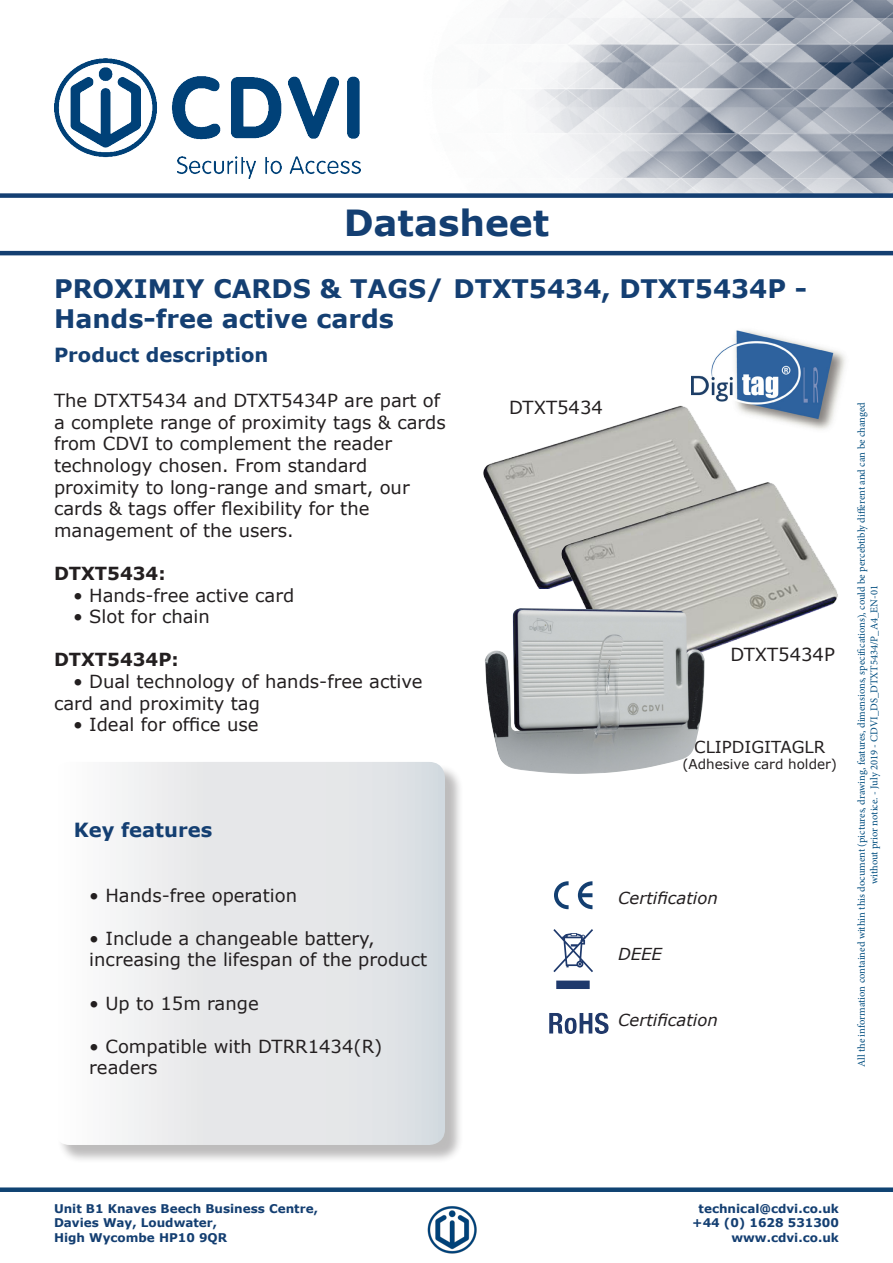
<style>
.page{position:relative;width:893px;height:1263px;background:#fff}
.page>*{position:absolute;margin:0;border:0;box-sizing:border-box;transform-origin:0 0}
.t1{font:700 36px "Verdana";color:#143f72}
.t2{font:700 25.5px/30.6px "Verdana";color:#143f72}
.t3{font:700 19.5px "Verdana";color:#143f72}
.t4{font:18px/21.6px "Verdana";color:#231f20}
.t5{font:700 18px "Verdana";color:#231f20}
.t6{font:italic 16.5px "Verdana";color:#231f20}
.t7{font:16.5px "Verdana";color:#231f20}
.t8{font:13.5px "Verdana";color:#231f20}
.t9{font:700 12px "Verdana";color:#143f72}
.t10{font:10.5px/12.6px "Minion Pro";color:#014d7f;text-align:center}
</style>
<div class="page">
<img style="left:735px;top:330px;width:110px;height:82px">
<img style="left:360px;top:0;width:533px;height:193px">
<div style="left:0;top:193px;width:893px;height:5px;background:#143f72"></div>
<div style="left:0;top:1187px;width:893px;height:5px;background:#0f4372"></div>
<hr style="left:0;top:251px;width:893px;height:4px;background:#143f71">
<img style="left:54px;top:59px;width:306px;height:119px">
<img style="left:483px;top:340px;width:267px;height:249px">
<img style="left:427px;top:1206px;width:50px;height:48px">
<svg style="left:578px;top:881px;width:14px;height:28px"></svg>
<svg style="left:554px;top:881px;width:15px;height:28px"></svg>
<svg style="left:553px;top:929px;width:40px;height:60px"></svg>
<img style="left:549px;top:1012px;width:60px;height:22px">
<div style="left:56px;top:764px;width:408px;height:399px;background:#231f20;opacity:.3"></div>
<svg style="left:56px;top:762px;width:389px;height:383px"></svg>
<img style="left:560px;top:412px;width:278px;height:239px">
<img style="left:485px;top:608px;width:220px;height:166px">
<p class="t1" style="left:344px;top:199px;width:207px">Datasheet</p>
<p class="t2" style="left:54px;top:273px;width:754px">PROXIMIY CARDS &amp; TAGS/ DTXT5434, DTXT5434P -<br>Hands-free active cards</p>
<p class="t3" style="left:54px;top:342px;width:216px">Product description</p>
<p class="t4" style="left:54px;top:390px;width:393px">The DTXT5434 and DTXT5434P are part of a complete range of proximity tags &amp; cards from CDVI to complement the reader</p>
<p class="t4" style="left:54px;top:455px;width:315px">technology chosen. From standard</p>
<p class="t4" style="left:54px;top:476px;width:357px">proximity to long-range and smart, our cards &amp; tags offer flexibility for the</p>
<p class="t4" style="left:54px;top:520px;width:241px">management of the users.</p>
<p class="t5" style="left:54px;top:562px;width:113px">DTXT5434:</p>
<p class="t4" style="left:73px;top:584px;width:223px">• Hands-free active card</p>
<p class="t4" style="left:73px;top:606px;width:138px">• Slot for chain</p>
<p class="t5" style="left:54px;top:648px;width:126px">DTXT5434P:</p>
<p class="t4" style="left:54px;top:671px;width:370px;text-indent:19px">• Dual technology of hands-free active card and proximity tag</p>
<p class="t4" style="left:73px;top:714px;width:187px">• Ideal for office use</p>
<p class="t3" style="left:74px;top:817px;width:140px">Key features</p>
<p class="t4" style="left:89px;top:884px;width:209px">• Hands-free operation</p>
<p class="t4" style="left:89px;top:928px;width:287px">• Include a changeable battery,</p>
<p class="t4" style="left:89px;top:949px;width:339px">increasing the lifespan of the product</p>
<p class="t4" style="left:89px;top:992px;width:171px">• Up to 15m range</p>
<p class="t4" style="left:89px;top:1036px;width:295px">• Compatible with DTRR1434(R)</p>
<p class="t4" style="left:89px;top:1057px;width:70px">readers</p>
<p class="t4" style="left:509px;top:396px;width:95px">DTXT5434</p>
<p class="t4" style="left:730px;top:644px;width:106px">DTXT5434P</p>
<p class="t7" style="left:694px;top:736px;width:132px">CLIPDIGITAGLR</p>
<p class="t8" style="left:682px;top:755px;width:156px">(Adhesive card holder)</p>
<p class="t6" style="left:618px;top:887px;width:101px">Certification</p>
<p class="t6" style="left:618px;top:944px;width:45px">DEEE</p>
<p class="t6" style="left:618px;top:1010px;width:101px">Certification</p>
<p class="t10" style="left:855px;top:1067px;width:667px;rotate:-90deg">All the information contained within this document (pictures, drawing, features, dimensions, specifications), could be percebtibly different and can be changed without prior notice. - July 2019 - CDVI_DS_DTXT5434/P_A4_EN-01</p>
<p class="t9" style="left:54px;top:1201px;width:266px">Unit B1 Knaves Beech Business Centre,</p>
<p class="t9" style="left:54px;top:1215px;width:165px">Davies Way, Loudwater,</p>
<p class="t9" style="left:54px;top:1230px;width:175px">High Wycombe HP10 9QR</p>
<p class="t9" style="left:699px;top:1201px;width:142px">technical@cdvi.co.uk</p>
<p class="t9" style="left:692px;top:1215px;width:148px">+44 (0) 1628 531300</p>
<p class="t9" style="left:731px;top:1230px;width:109px">www.cdvi.co.uk</p>
</div>
